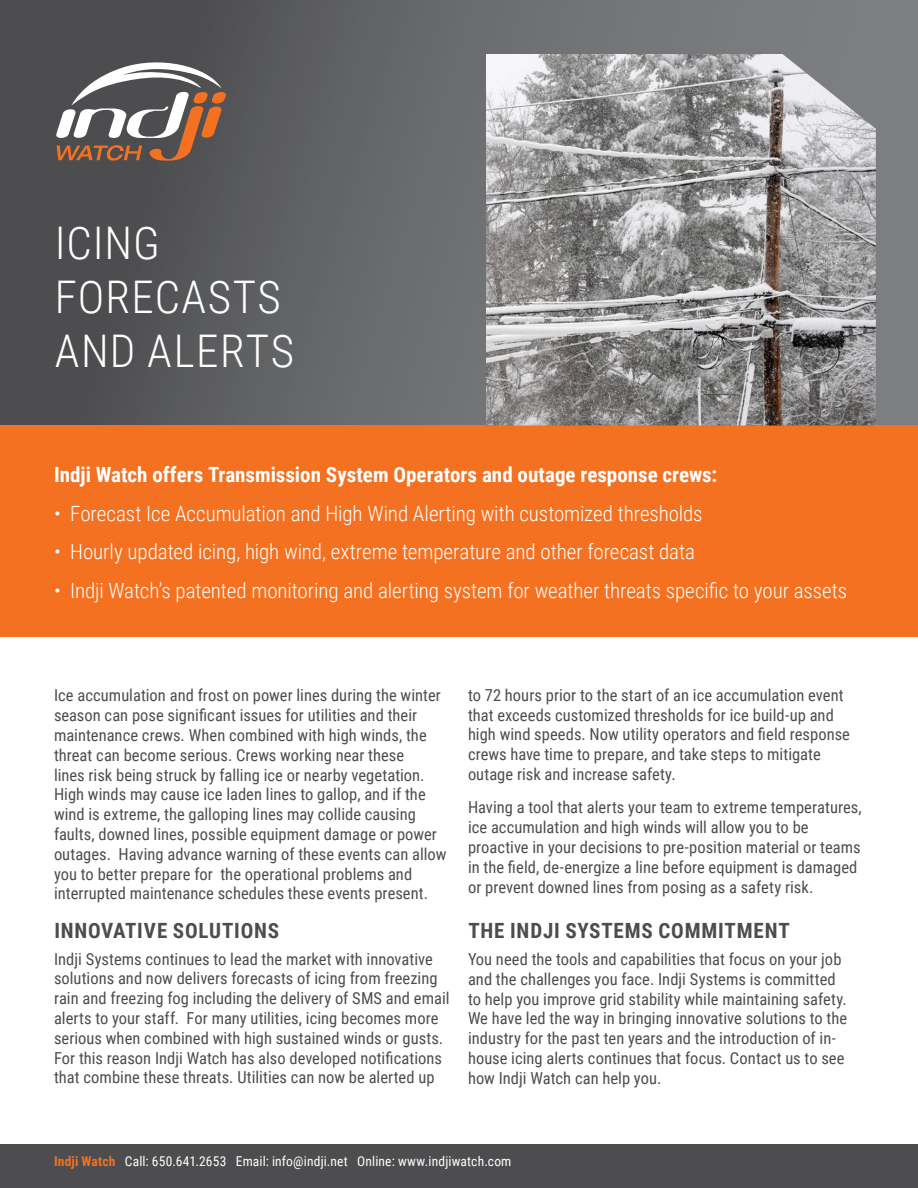
<style>
.page{position:relative;width:918px;height:1188px;background:#fff}
.page>*{position:absolute;margin:0;border:0;box-sizing:border-box;transform-origin:0 0}
.LARGE_HEADLINE__30px{font:300 45px/54px "Roboto Condensed";letter-spacing:.03em;color:#fff}
.Call_out_text___14px{font:300 21px "Roboto Condensed";letter-spacing:-.005em;color:#fff}
.Call_out_text___14px-2{font:700 21px "Roboto Condensed";color:#fff}
.Grey_bold_Subhead_Text__18px{font:700 21px "Roboto Condensed";letter-spacing:.04em;color:#4d4d4f}
.Body_copy___11px{font:16.5px/19.8px "Roboto Condensed";color:#4d4d4f}
.Caption_copy__9px{font:13.5px "Roboto Condensed";letter-spacing:.01em;color:#fff}
.s1{font-weight:700;color:#f37121}
</style>
<div class="page">
<div style="left:0;top:0;width:918px;height:467px;background:linear-gradient(to right,#4c4c4e,#848688)"></div>
<svg style="left:56px;top:55px;width:170px;height:106px"></svg>
<div style="left:0;top:426px;width:918px;height:211px;background:#f37121"></div>
<img style="left:486px;top:54px;width:390px;height:372px">
<div style="left:0;top:1145px;width:918px;height:43px;background:#4d4d4f"></div>
<p class="LARGE_HEADLINE__30px" style="left:55px;top:215px;width:241px">ICING<br>FORECASTS<br>AND ALERTS</p>
<p class="Call_out_text___14px-2" style="left:54px;top:460px;width:665px">Indji Watch offers Transmission System Operators and outage response crews:</p>
<p class="Call_out_text___14px" style="left:54px;top:499px;width:650px">• Forecast Ice Accumulation and High Wind Alerting with customized thresholds</p>
<p class="Call_out_text___14px" style="left:54px;top:537px;width:643px">• Hourly updated icing, high wind, extreme temperature and other forecast data</p>
<p class="Call_out_text___14px" style="left:54px;top:576px;width:795px">• Indji Watch’s patented monitoring and alerting system for weather threats specific to your assets</p>
<p class="Body_copy___11px" style="left:54px;top:685px;width:394px">Ice accumulation and frost on power lines during the winter season can pose significant issues for utilities and their maintenance crews. When combined with high winds, the threat can become serious. Crews working near these<br>lines risk being struck by falling ice or nearby vegetation.<br>High winds may cause ice laden lines to gallop, and if the wind is extreme, the galloping lines may collide causing faults, downed lines, possible equipment damage or power outages. Having advance warning of these events can allow you to better prepare for the operational problems and interrupted maintenance schedules these events present.</p>
<p class="Grey_bold_Subhead_Text__18px" style="left:54px;top:916px;width:226px">INNOVATIVE SOLUTIONS</p>
<p class="Body_copy___11px" style="left:54px;top:948px;width:397px">Indji Systems continues to lead the market with innovative solutions and now delivers forecasts of icing from freezing rain and freezing fog including the delivery of SMS and email alerts to your staff. For many utilities, icing becomes more serious when combined with high sustained winds or gusts.<br>For this reason Indji Watch has also developed notifications that combine these threats. Utilities can now be alerted up</p>
<p class="Body_copy___11px" style="left:468px;top:684px;width:383px">to 72 hours prior to the start of an ice accumulation event that exceeds customized thresholds for ice build-up and high wind speeds. Now utility operators and field response crews have time to prepare, and take steps to mitigate outage risk and increase safety.</p>
<p class="Body_copy___11px" style="left:468px;top:797px;width:395px">Having a tool that alerts your team to extreme temperatures, ice accumulation and high winds will allow you to be proactive in your decisions to pre-position material or teams in the field, de-energize a line before equipment is damaged or prevent downed lines from posing as a safety risk.</p>
<p class="Grey_bold_Subhead_Text__18px" style="left:468px;top:916px;width:323px">THE INDJI SYSTEMS COMMITMENT</p>
<p class="Body_copy___11px" style="left:468px;top:949px;width:381px">You need the tools and capabilities that focus on your job and the challenges you face. Indji Systems is committed to help you improve grid stability while maintaining safety.<br>We have led the way in bringing innovative solutions to the industry for the past ten years and the introduction of in&shy;house icing alerts continues that focus. Contact us to see how Indji Watch can help you.</p>
<p class="Caption_copy__9px" style="left:54px;top:1152px;width:459px"><span class="s1">Indji Watch</span> Call: 650.641.2653 Email: info@indji.net Online: www.indjiwatch.com</p>
</div>
